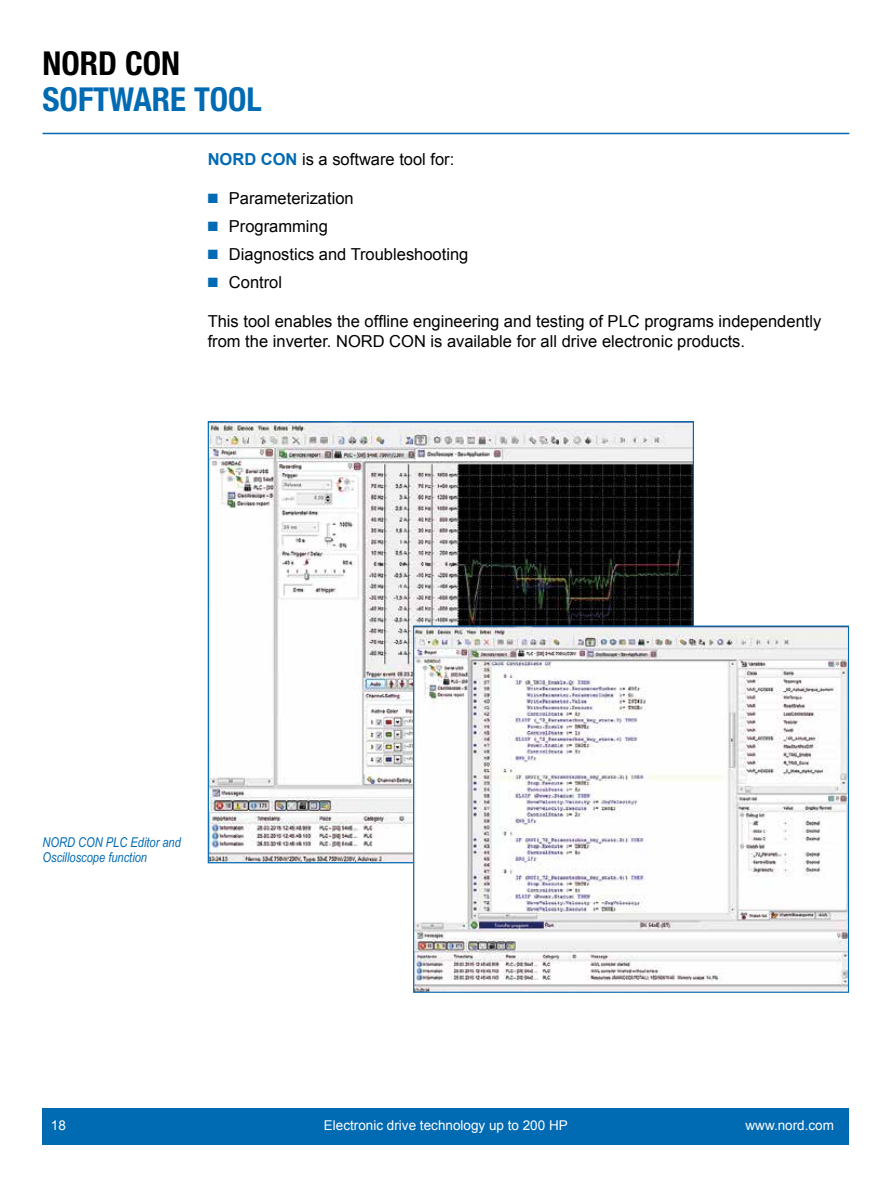
<style>
.page{position:relative;width:893px;height:1187px;background:#fff}
.page>*{position:absolute;margin:0;border:0;box-sizing:border-box;transform-origin:0 0}
.t1{font:700 condensed 33px "Helvetica Neue";color:#006ab3}
.t2{font:700 condensed 33px "Helvetica Neue";color:#000}
.t3{font:16.5px/19.5px "Arial";color:#000}
.t4{font:13.5px "Arial";color:#fff}
.t5{font:italic 13.5px/15px "Arial Narrow";color:#006ab3}
.s1{font-weight:700;color:#006ab3}
.s2{color:#006ab3}
</style>
<div class="page">
<div style="left:43px;top:1108px;width:806px;height:36px;background:#006ab3"></div>
<hr style="left:43px;top:133px;width:806px;height:1px;background:#006ab3">
<img style="left:210px;top:423px;width:482px;height:438px">
<img style="left:415px;top:627px;width:432px;height:363px">
<h1 class="t2" style="left:43px;top:43px;width:139px">NORD CON</h1>
<h1 class="t1" style="left:43px;top:79px;width:221px">SOFTWARE TOOL</h1>
<p class="t3" style="left:208px;top:150px;width:248px"><span class="s1">NORD CON</span> is a software tool for:</p>
<p class="t3" style="left:208px;top:189px;width:147px"><span class="s2">■</span> Parameterization</p>
<p class="t3" style="left:208px;top:217px;width:122px"><span class="s2">■</span> Programming</p>
<p class="t3" style="left:208px;top:245px;width:262px"><span class="s2">■</span> Diagnostics and Troubleshooting</p>
<p class="t3" style="left:208px;top:273px;width:76px"><span class="s2">■</span> Control</p>
<p class="t3" style="left:208px;top:312px;width:615px">This tool enables the offline engineering and testing of PLC programs independently from the inverter. NORD CON is available for all drive electronic products.</p>
<p class="t5" style="left:43px;top:834px;width:140px">NORD CON PLC Editor and<br>Oscilloscope function</p>
<p class="t4" style="left:51px;top:1116px;width:17px">18</p>
<p class="t4" style="left:324px;top:1116px;width:245px">Electronic drive technology up to 200 HP</p>
<p class="t4" style="left:745px;top:1116px;width:90px">www.nord.com</p>
</div>
